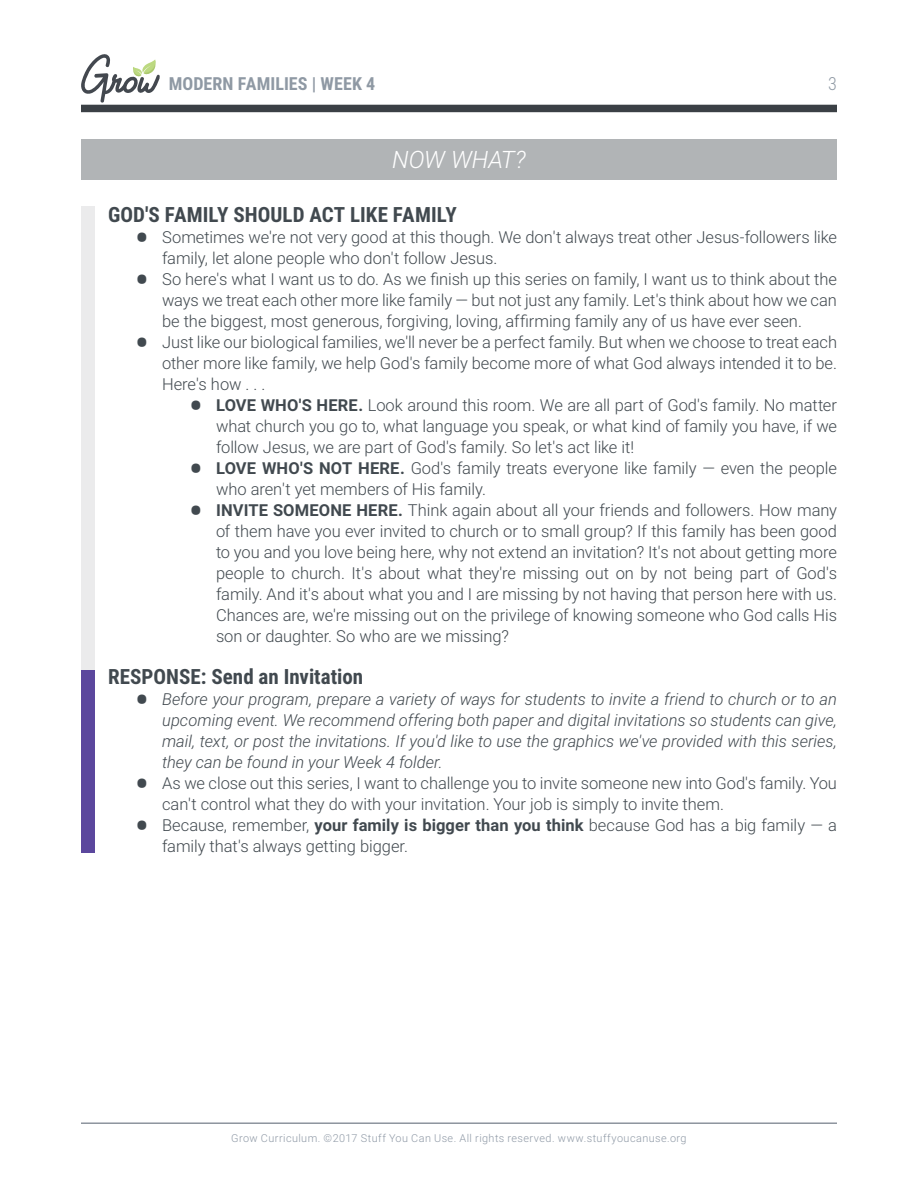
<style>
.page{position:relative;width:918px;height:1188px;background:#fff}
.page>*{position:absolute;margin:0;border:0;box-sizing:border-box;transform-origin:0 0}
.t1{font:italic 300 24px "Roboto";letter-spacing:-.01em;color:#fff}
.t2{font:700 21px "Roboto Condensed";color:#41494f}
.t3{font:700 18px "Roboto Condensed";letter-spacing:.005em;color:#8f99a4}
.t4{font:300 18px "Roboto Condensed";color:#8f99a4}
.t5{font:300 16.5px/21px "Roboto";letter-spacing:-.005em;color:#41494f}
.t6{font:italic 300 16.5px/21px "Roboto";color:#41494f;text-align:justify}
.t7{font:300 10.8px "Roboto";letter-spacing:.04em;color:#8f99a6}
.s1{font-family:"Roboto Condensed";font-weight:700;font-size:37.5px}
.s2{font-weight:700}
.s3{font-family:"Roboto Condensed";font-weight:700;font-style:normal;font-size:37.5px}
</style>
<div class="page">
<hr style="left:81px;top:1122px;width:756px;height:2px;background:#8d949e">
<div style="left:81px;top:105px;width:756px;height:7px;background:#3b4045"></div>
<svg style="left:81px;top:54px;width:79px;height:49px"></svg>
<div style="left:81px;top:139px;width:756px;height:41px;background:#b1b4b6"></div>
<div style="left:81px;top:207px;width:13px;height:571px;background:#ebebec"></div>
<div style="left:81px;top:670px;width:13px;height:182px;background:#5b479d"></div>
<p class="t3" style="left:169px;top:71px;width:208px">MODERN FAMILIES | WEEK 4</p>
<p class="t4" style="left:828px;top:71px;width:10px">3</p>
<p class="t1" style="left:392px;top:143px;width:135px">NOW WHAT?</p>
<p class="t2" style="left:108px;top:200px;width:350px">GOD'S FAMILY SHOULD ACT LIKE FAMILY</p>
<p class="t5" style="left:162px;top:226px;width:676px;text-indent:-27px"><span class="s1">•</span> Sometimes we're not very good at this though. We don't always treat other Jesus-followers like family, let alone people who don't follow Jesus.</p>
<p class="t5" style="left:162px;top:268px;width:677px;text-align:justify;text-indent:-27px"><span class="s1">•</span> So here's what I want us to do. As we finish up this series on family, I want us to think about the ways we treat each other more like family — but not just any family. Let's think about how we can be the biggest, most generous, forgiving, loving, affirming family any of us have ever seen.</p>
<p class="t5" style="left:162px;top:331px;width:677px;text-align:justify;text-indent:-27px"><span class="s1">•</span> Just like our biological families, we'll never be a perfect family. But when we choose to treat each other more like family, we help God's family become more of what God always intended it to be.<br>Here's how . . .</p>
<p class="t5" style="left:216px;top:394px;width:622px;text-align:justify;text-indent:-27px"><span class="s1">•</span> <span class="s2">LOVE WHO'S HERE.</span> Look around this room. We are all part of God's family. No matter what church you go to, what language you speak, or what kind of family you have, if we follow Jesus, we are part of God's family. So let's act like it!</p>
<p class="t5" style="left:216px;top:457px;width:623px;text-indent:-27px"><span class="s1">•</span> <span class="s2">LOVE WHO'S NOT HERE.</span> God's family treats everyone like family — even the people who aren't yet members of His family.</p>
<p class="t5" style="left:216px;top:499px;width:623px;text-align:justify;text-indent:-27px"><span class="s1">•</span> <span class="s2">INVITE SOMEONE HERE.</span> Think again about all your friends and followers. How many of them have you ever invited to church or to small group? If this family has been good to you and you love being here, why not extend an invitation? It's not about getting more people to church. It's about what they're missing out on by not being part of God's family. And it's about what you and I are missing by not having that person here with us.<br>Chances are, we're missing out on the privilege of knowing someone who God calls His son or daughter. So who are we missing?</p>
<p class="t2" style="left:108px;top:662px;width:257px">RESPONSE: Send an Invitation</p>
<p class="t6" style="left:162px;top:688px;width:677px;text-indent:-27px"><span class="s3">•</span> Before your program, prepare a variety of ways for students to invite a friend to church or to an upcoming event. We recommend offering both paper and digital invitations so students can give, mail, text, or post the invitations. If you'd like to use the graphics we've provided with this series, they can be found in your Week 4 folder.</p>
<p class="t5" style="left:162px;top:772px;width:676px;text-indent:-27px"><span class="s1">•</span> As we close out this series, I want to challenge you to invite someone new into God's family. You can't control what they do with your invitation. Your job is simply to invite them.</p>
<p class="t5" style="left:162px;top:814px;width:676px;text-indent:-27px"><span class="s1">•</span> Because, remember, <span class="s2">your family is bigger than you think</span> because God has a big family — a family that's always getting bigger.</p>
<p class="t7" style="left:231px;top:1131px;width:457px">Grow Curriculum. ©2017 Stuff You Can Use. All rights reserved. www.stuffyoucanuse.org</p>
</div>
